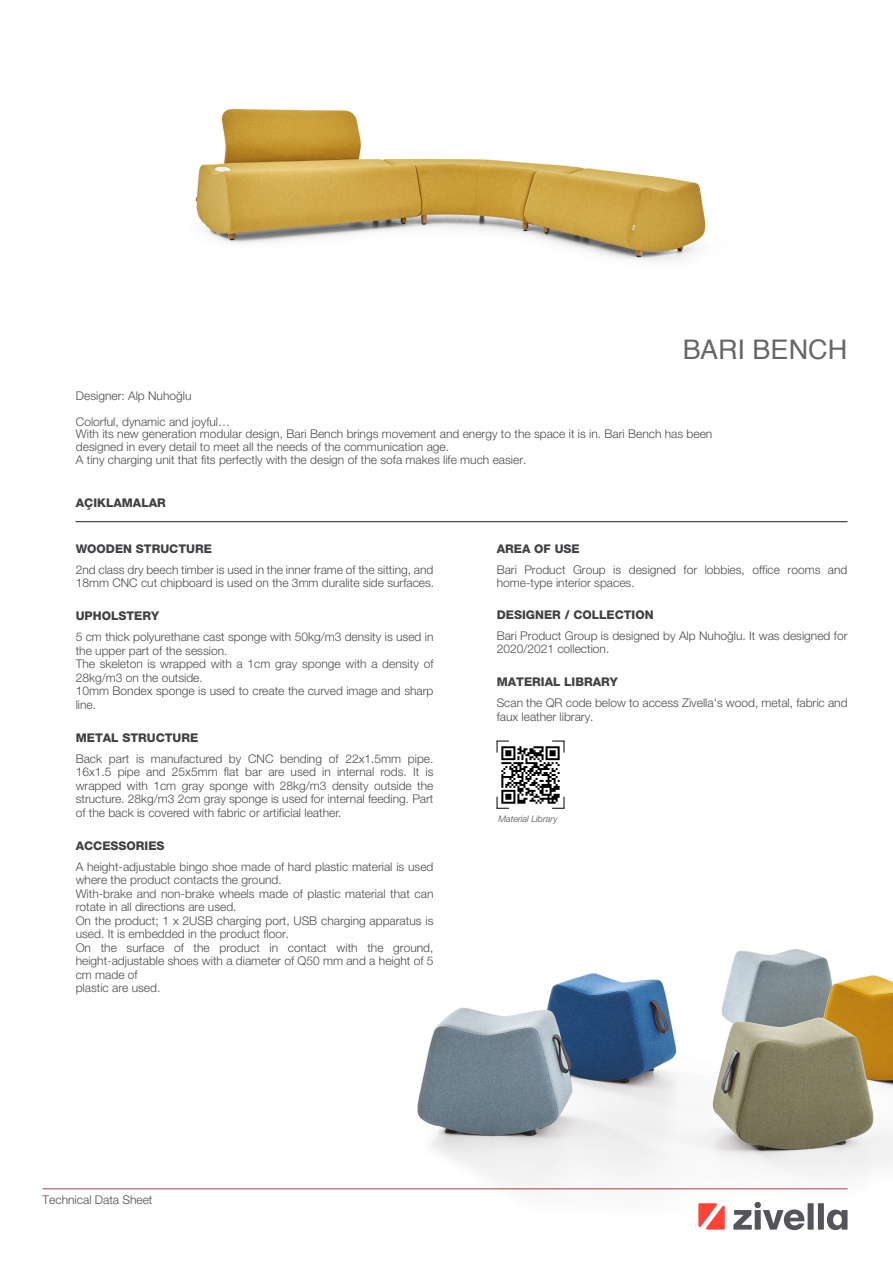
<style>
.page{position:relative;width:893px;height:1263px;background:#fff}
.page>*{position:absolute;margin:0;border:0;box-sizing:border-box;transform-origin:0 0}
.t1{font:27px "Helvetica";color:#414042}
.t2{font:300 12px/13.5px "Helvetica Neue LT Pro";color:#4c4c4c}
.t3{font:300 12px/12.8px "Helvetica Neue LT Pro";color:#4d4c4c}
.t4{font:800 12px "Helvetica Neue LT Pro";color:#414042}
.t5{font:italic 300 9px "Helvetica Neue LT Pro";color:#4c4c4c}
</style>
<div class="page">
<img style="left:400px;top:949px;width:493px;height:272px">
<img style="left:195px;top:108px;width:511px;height:154px">
<hr style="left:43px;top:1188px;width:804px;height:1px;background:#ae5050">
<hr style="left:76px;top:521px;width:771px;height:1px;background:#1d1d1b">
<img style="left:501px;top:746px;width:59px;height:58px">
<svg style="left:497px;top:797px;width:12px;height:12px"></svg>
<svg style="left:552px;top:797px;width:13px;height:12px"></svg>
<svg style="left:552px;top:741px;width:13px;height:12px"></svg>
<svg style="left:497px;top:741px;width:12px;height:12px"></svg>
<svg style="left:733px;top:1210px;width:19px;height:19px"></svg>
<div style="left:755px;top:1210px;width:6px;height:19px;background:#54555a"></div>
<div style="left:754px;top:1202px;width:7px;height:6px;background:#54555a;border-radius:50%"></div>
<svg style="left:763px;top:1209px;width:42px;height:21px"></svg>
<div style="left:808px;top:1203px;width:6px;height:26px;background:#54555a"></div>
<div style="left:818px;top:1203px;width:6px;height:26px;background:#54555a"></div>
<svg style="left:827px;top:1209px;width:20px;height:21px"></svg>
<svg style="left:698px;top:1203px;width:27px;height:26px"></svg>
<h1 class="t1" style="left:682px;top:329px;width:167px">BARI BENCH</h1>
<p class="t3" style="left:76px;top:383px;width:156px;line-height:25.5px">Designer: Alp Nuhoğlu<br>Colorful, dynamic and joyful…</p>
<p class="t3" style="left:76px;top:427px;width:638px">With its new generation modular design, Bari Bench brings movement and energy to the space it is in. Bari Bench has been designed in every detail to meet all the needs of the communication age.<br>A tiny charging unit that fits perfectly with the design of the sofa makes life much easier.</p>
<p class="t4" style="left:76px;top:496px;width:92px">AÇIKLAMALAR</p>
<p class="t4" style="left:76px;top:541px;width:138px">WOODEN STRUCTURE</p>
<p class="t2" style="left:76px;top:562px;width:360px">2nd class dry beech timber is used in the inner frame of the sitting, and<br>18mm CNC cut chipboard is used on the 3mm duralite side surfaces.</p>
<p class="t4" style="left:76px;top:609px;width:85px">UPHOLSTERY</p>
<p class="t2" style="left:76px;top:630px;width:359px">5 cm thick polyurethane cast sponge with 50kg/m3 density is used in the upper part of the session.<br>The skeleton is wrapped with a 1cm gray sponge with a density of 28kg/m3 on the outside.<br>10mm Bondex sponge is used to create the curved image and sharp line.</p>
<p class="t4" style="left:76px;top:730px;width:124px">METAL STRUCTURE</p>
<p class="t2" style="left:76px;top:751px;width:359px;text-align:justify">Back part is manufactured by CNC bending of 22x1.5mm pipe.<br>16x1.5 pipe and 25x5mm flat bar are used in internal rods. It is wrapped with 1cm gray sponge with 28kg/m3 density outside the structure. 28kg/m3 2cm gray sponge is used for internal feeding. Part of the back is covered with fabric or artificial leather.</p>
<p class="t4" style="left:76px;top:838px;width:90px">ACCESSORIES</p>
<p class="t2" style="left:76px;top:859px;width:359px">A height-adjustable bingo shoe made of hard plastic material is used where the product contacts the ground.<br>With-brake and non-brake wheels made of plastic material that can rotate in all directions are used.<br>On the product; 1 x 2USB charging port, USB charging apparatus is used. It is embedded in the product floor.<br>On the surface of the product in contact with the ground, height-adjustable shoes with a diameter of Q50 mm and a height of 5 cm made of<br>plastic are used.</p>
<p class="t4" style="left:497px;top:541px;width:85px">AREA OF USE</p>
<p class="t2" style="left:497px;top:562px;width:352px">Bari Product Group is designed for lobbies, office rooms and home-type interior spaces.</p>
<p class="t4" style="left:497px;top:607px;width:158px">DESIGNER / COLLECTION</p>
<p class="t2" style="left:497px;top:628px;width:352px">Bari Product Group is designed by Alp Nuhoğlu. It was designed for<br>2020/2021 collection.</p>
<p class="t4" style="left:497px;top:675px;width:123px">MATERIAL LIBRARY</p>
<p class="t2" style="left:497px;top:696px;width:352px">Scan the QR code below to access Zivella's wood, metal, fabric and faux leather library.</p>
<p class="t5" style="left:498px;top:813px;width:61px">Material Library</p>
<p class="t2" style="left:43px;top:1193px;width:111px">Technical Data Sheet</p>
</div>
